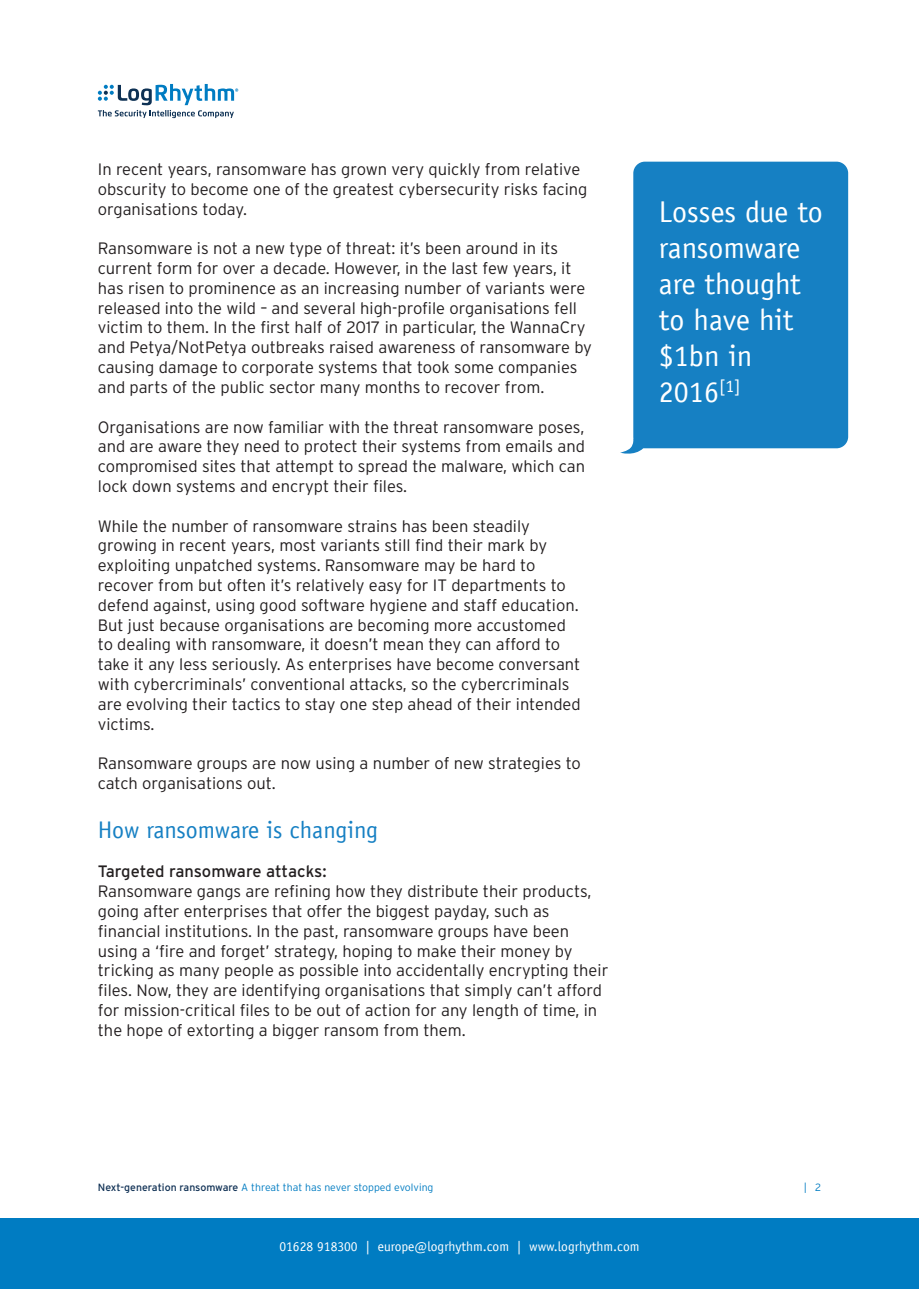
<style>
.page{position:relative;width:919px;height:1289px;background:#fff}
.page>*{position:absolute;margin:0;border:0;box-sizing:border-box;transform-origin:0 0}
.t1{font:30px/36px "Officina Sans LT";color:#fff}
.t2{font:24px "Officina Sans LT";color:#1680c3}
.t3{font:300 16.5px/19.8px "Interstate";color:#231f20}
.t4{font:16.5px "Interstate";letter-spacing:-.01em;color:#231f20}
.t5{font:13.5px "Officina Sans LT";color:#fff}
.t6{font:300 10.5px "Interstate";color:#007cc2}
.s1{font-weight:400;color:#0f3054}
</style>
<div class="page">
<div style="left:0;top:1217px;width:918px;height:71px;background:#007cc2"></div>
<svg style="left:98px;top:84px;width:140px;height:34px"></svg>
<svg style="left:620px;top:440px;width:32px;height:14px"></svg>
<div style="left:633px;top:162px;width:215px;height:286px;background:#1680c3;border-radius:12px"></div>
<p class="t3" style="left:98px;top:159px;width:491px">In recent years, ransomware has grown very quickly from relative obscurity to become one of the greatest cybersecurity risks facing organisations today.</p>
<p class="t3" style="left:98px;top:238px;width:495px">Ransomware is not a new type of threat: it’s been around in its current form for over a decade. However, in the last few years, it has risen to prominence as an increasing number of variants were released into the wild – and several high-profile organisations fell victim to them. In the first half of 2017 in particular, the WannaCry and Petya/NotPetya outbreaks raised awareness of ransomware by causing damage to corporate systems that took some companies and parts of the public sector many months to recover from.</p>
<p class="t3" style="left:98px;top:416px;width:488px;text-align:justify">Organisations are now familiar with the threat ransomware poses, and are aware they need to protect their systems from emails and compromised sites that attempt to spread the malware, which can lock down systems and encrypt their files.</p>
<p class="t3" style="left:98px;top:515px;width:484px">While the number of ransomware strains has been steadily growing in recent years, most variants still find their mark by exploiting unpatched systems. Ransomware may be hard to recover from but often it’s relatively easy for IT departments to defend against, using good software hygiene and staff education.<br>But just because organisations are becoming more accustomed to dealing with ransomware, it doesn’t mean they can afford to take it any less seriously. As enterprises have become conversant with cybercriminals’ conventional attacks, so the cybercriminals are evolving their tactics to stay one step ahead of their intended victims.</p>
<p class="t3" style="left:98px;top:753px;width:484px">Ransomware groups are now using a number of new strategies to catch organisations out.</p>
<p class="t2" style="left:98px;top:815px;width:282px">How ransomware is changing</p>
<p class="t4" style="left:98px;top:862px;width:230px">Targeted ransomware attacks:</p>
<p class="t3" style="left:98px;top:881px;width:512px">Ransomware gangs are refining how they distribute their products, going after enterprises that offer the biggest payday, such as financial institutions. In the past, ransomware groups have been using a ‘fire and forget’ strategy, hoping to make their money by tricking as many people as possible into accidentally encrypting their files. Now, they are identifying organisations that simply can’t afford for mission-critical files to be out of action for any length of time, in the hope of extorting a bigger ransom from them.</p>
<p class="t1" style="left:659px;top:193px;width:165px">Losses due to ransomware are thought to have hit $1bn in<br>2016<sup>[1]</sup></p>
<p class="t6" style="left:98px;top:1180px;width:337px"><span class="s1">Next-generation ransomware</span> A threat that has never stopped evolving</p>
<p class="t6" style="left:803px;top:1180px;width:19px">| 2</p>
<p class="t5" style="left:279px;top:1238px;width:361px">01628 918300 | europe@logrhythm.com | www.logrhythm.com</p>
</div>
